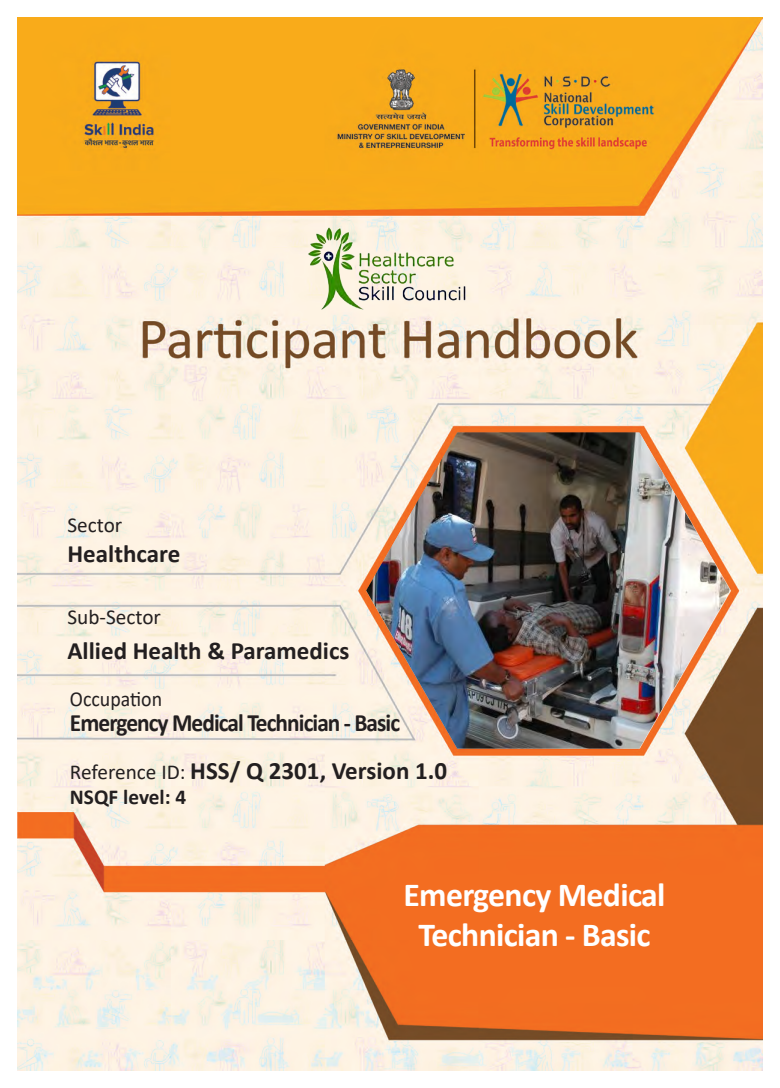
<style>
.page{position:relative;width:780px;height:1088px;background:#fff}
.page>*{position:absolute;margin:0;border:0;box-sizing:border-box;transform-origin:0 0}
.t1{font:700 33.75px/40.5px "Calibri";letter-spacing:-.02em;color:#fff;text-align:center}
.t2{font:700 25px "Calibri";letter-spacing:-.005em;color:#231f20}
.t3{font:700 25px "Calibri";letter-spacing:-.04em;color:#231f20;scale:.93 1}
.t4{font:21.25px "Calibri";color:#231f20}
.t5{font:700 21.25px "Calibri";color:#231f20}
.t6{font:21.25px "Calibri";color:#231f20;scale:.93 1}
.s1{font-weight:400;font-size:21.25px}
</style>
<div class="page">
<img style="left:18px;top:18px;width:744px;height:1052px">
<img style="left:366px;top:432px;width:364px;height:317px">
<img style="left:307px;top:227px;width:166px;height:87px">
<p class="t4" style="left:67px;top:510px;width:56px">Sector</p>
<p class="t2" style="left:67px;top:536px;width:114px">Healthcare</p>
<p class="t4" style="left:67px;top:602px;width:95px">Sub-Sector</p>
<p class="t2" style="left:67px;top:633px;width:283px">Allied Health &amp; Paramedics</p>
<p class="t6" style="left:70px;top:684px;width:101px">Occupation</p>
<p class="t3" style="left:70px;top:704px;width:356px">Emergency Medical Technician - Basic</p>
<p class="t2" style="left:70px;top:753px;width:378px"><span class="s1">Reference ID:</span> HSS/ Q 2301, Version 1.0</p>
<p class="t5" style="left:70px;top:782px;width:118px">NSQF level: 4</p>
<p class="t1" style="left:403px;top:876px;width:263px">Emergency Medical<br>Technician - Basic</p>
</div>
